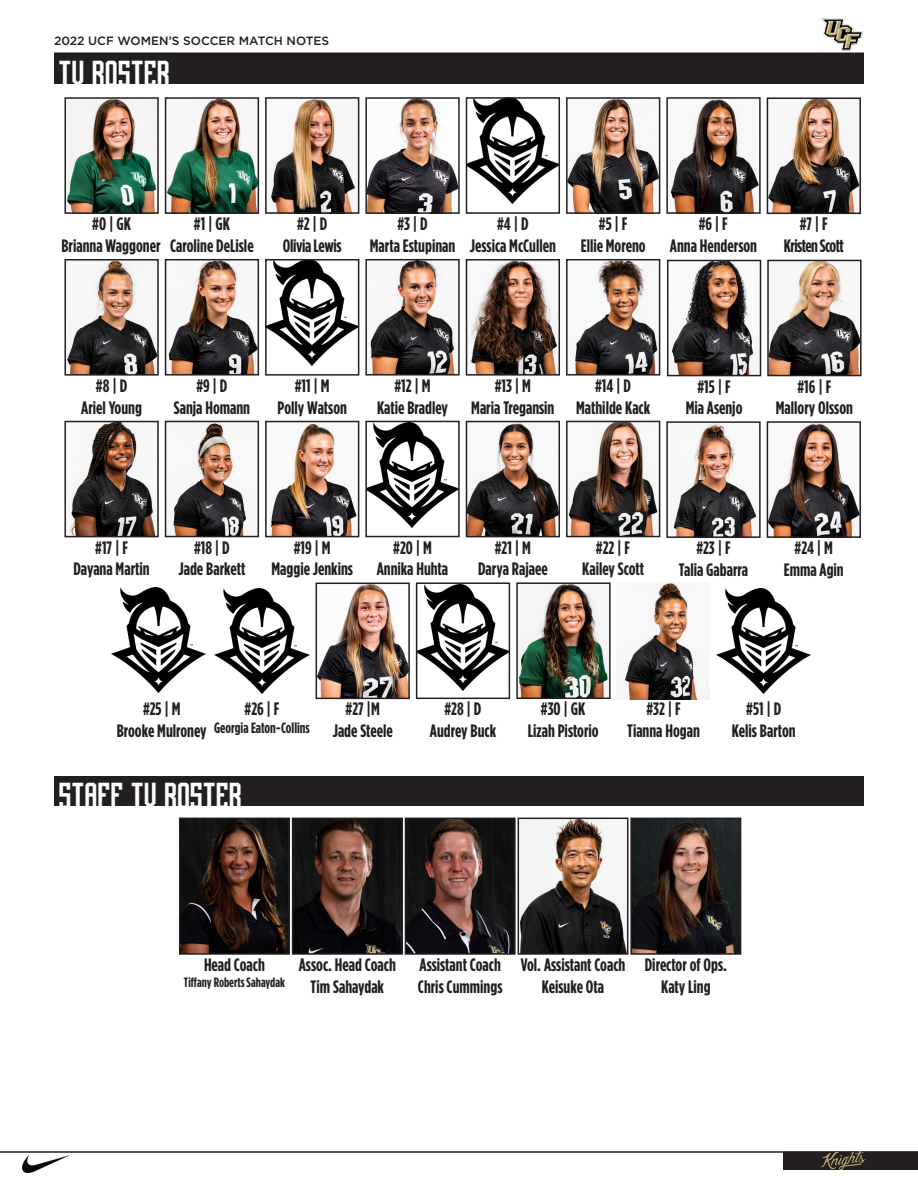
<style>
.page{position:relative;width:918px;height:1188px;background:#fff}
.page>*{position:absolute;margin:0;border:0;box-sizing:border-box;transform-origin:0 0}
.t1{font:37.5px "Knighted";color:#fff}
.t2{font:700 18px "Gotham Condensed";color:#231f20}
.t3{font:700 18px "Gotham Condensed";letter-spacing:-.03em;color:#231f20}
.t4{font:700 18px "Gotham Condensed";letter-spacing:-.02em;color:#231f20}
.t5{font:700 15px "Gotham Condensed";color:#231f20}
.t6{font:700 13.5px "Gotham Condensed";color:#231f20}
.t7{font:500 12px "Gotham";color:#231f20}
</style>
<div class="page">
<hr style="left:54px;top:52px;width:810px;height:2px;background:#231f20">
<img style="left:820px;top:18px;width:43px;height:33px">
<hr style="left:0;top:1151px;width:918px;height:2px;background:#231f20">
<div style="left:784px;top:1152px;width:133px;height:17px;background:#231f20"></div>
<div style="left:783px;top:1152px;width:135px;height:18px;border:2px solid #231f20"></div>
<img style="left:822px;top:1151px;width:44px;height:19px">
<img style="left:22px;top:1156px;width:46px;height:17px">
<div style="left:54px;top:54px;width:810px;height:30px;background:#231f20"></div>
<div style="left:54px;top:776px;width:810px;height:30px;background:#231f20"></div>
<img style="left:67px;top:100px;width:89px;height:111px">
<div style="left:64px;top:97px;width:95px;height:117px;border:2px solid #231f20"></div>
<img style="left:671px;top:263px;width:83px;height:110px">
<div style="left:667px;top:260px;width:94px;height:116px;border:2px solid #231f20"></div>
<img style="left:770px;top:100px;width:88px;height:111px">
<div style="left:767px;top:97px;width:94px;height:117px;border:2px solid #231f20"></div>
<img style="left:673px;top:424px;width:84px;height:111px">
<div style="left:666px;top:421px;width:95px;height:117px;border:2px solid #231f20"></div>
<img style="left:368px;top:100px;width:89px;height:111px">
<div style="left:365px;top:97px;width:95px;height:117px;border:2px solid #231f20"></div>
<img style="left:271px;top:424px;width:85px;height:110px">
<div style="left:265px;top:421px;width:94px;height:116px;border:2px solid #231f20"></div>
<img style="left:268px;top:262px;width:88px;height:103px">
<div style="left:265px;top:259px;width:94px;height:117px;border:2px solid #231f20"></div>
<img style="left:168px;top:100px;width:88px;height:111px">
<div style="left:165px;top:97px;width:94px;height:117px;border:2px solid #231f20"></div>
<img style="left:67px;top:424px;width:89px;height:110px">
<div style="left:64px;top:421px;width:95px;height:116px;border:2px solid #231f20"></div>
<img style="left:67px;top:262px;width:89px;height:111px">
<div style="left:64px;top:259px;width:95px;height:117px;border:2px solid #231f20"></div>
<img style="left:319px;top:586px;width:88px;height:110px">
<div style="left:316px;top:583px;width:94px;height:116px;border:2px solid #231f20"></div>
<img style="left:569px;top:100px;width:88px;height:111px">
<div style="left:566px;top:97px;width:94px;height:117px;border:2px solid #231f20"></div>
<img style="left:469px;top:424px;width:88px;height:110px">
<div style="left:466px;top:421px;width:94px;height:116px;border:2px solid #231f20"></div>
<img style="left:469px;top:262px;width:88px;height:111px">
<div style="left:466px;top:259px;width:94px;height:117px;border:2px solid #231f20"></div>
<img style="left:770px;top:263px;width:89px;height:110px">
<div style="left:767px;top:260px;width:95px;height:116px;border:2px solid #231f20"></div>
<img style="left:519px;top:585px;width:89px;height:111px">
<div style="left:516px;top:582px;width:95px;height:117px;border:2px solid #231f20"></div>
<img style="left:770px;top:424px;width:88px;height:111px">
<div style="left:767px;top:421px;width:94px;height:117px;border:2px solid #231f20"></div>
<img style="left:469px;top:100px;width:88px;height:103px">
<div style="left:466px;top:97px;width:94px;height:117px;border:2px solid #231f20"></div>
<img style="left:368px;top:424px;width:89px;height:104px">
<div style="left:365px;top:421px;width:95px;height:116px;border:2px solid #231f20"></div>
<img style="left:368px;top:262px;width:89px;height:111px">
<div style="left:365px;top:259px;width:95px;height:117px;border:2px solid #231f20"></div>
<img style="left:270px;top:100px;width:86px;height:111px">
<div style="left:265px;top:97px;width:94px;height:117px;border:2px solid #231f20"></div>
<img style="left:168px;top:424px;width:88px;height:110px">
<div style="left:165px;top:421px;width:94px;height:116px;border:2px solid #231f20"></div>
<img style="left:168px;top:262px;width:88px;height:111px">
<div style="left:165px;top:259px;width:94px;height:117px;border:2px solid #231f20"></div>
<img style="left:419px;top:585px;width:88px;height:106px">
<div style="left:416px;top:582px;width:94px;height:117px;border:2px solid #231f20"></div>
<img style="left:670px;top:100px;width:88px;height:111px">
<div style="left:666px;top:97px;width:95px;height:117px;border:2px solid #231f20"></div>
<img style="left:569px;top:424px;width:88px;height:110px">
<div style="left:566px;top:421px;width:94px;height:116px;border:2px solid #231f20"></div>
<img style="left:575px;top:262px;width:82px;height:111px">
<div style="left:566px;top:259px;width:94px;height:117px;border:2px solid #231f20"></div>
<img style="left:182px;top:821px;width:105px;height:131px">
<div style="left:179px;top:818px;width:111px;height:137px;border:2px solid #231f20"></div>
<img style="left:633px;top:821px;width:105px;height:131px">
<div style="left:630px;top:818px;width:111px;height:137px;border:2px solid #231f20"></div>
<img style="left:408px;top:821px;width:105px;height:131px">
<div style="left:405px;top:818px;width:111px;height:137px;border:2px solid #231f20"></div>
<img style="left:295px;top:821px;width:105px;height:131px">
<div style="left:292px;top:818px;width:111px;height:137px;border:2px solid #231f20"></div>
<img style="left:521px;top:821px;width:104px;height:131px">
<div style="left:518px;top:818px;width:110px;height:137px;border:2px solid #231f20"></div>
<img style="left:112px;top:588px;width:94px;height:105px">
<img style="left:215px;top:589px;width:94px;height:104px">
<img style="left:717px;top:589px;width:94px;height:104px">
<img style="left:617px;top:583px;width:93px;height:116px">
<p class="t7" style="left:54px;top:33px;width:277px">2022 UCF WOMEN’S SOCCER MATCH NOTES</p>
<p class="t1" style="left:58px;top:57px;width:113px">TV ROSTER</p>
<p class="t2" style="left:92px;top:214px;width:40px">#0 | GK</p>
<p class="t2" style="left:61px;top:235px;width:101px">Brianna Waggoner</p>
<p class="t2" style="left:194px;top:214px;width:38px">#1 | GK</p>
<p class="t2" style="left:170px;top:235px;width:85px">Caroline DeLisle</p>
<p class="t2" style="left:297px;top:214px;width:32px">#2 | D</p>
<p class="t4" style="left:283px;top:235px;width:60px">Olivia Lewis</p>
<p class="t2" style="left:397px;top:214px;width:32px">#3 | D</p>
<p class="t2" style="left:370px;top:235px;width:87px">Marta Estupinan</p>
<p class="t2" style="left:497px;top:214px;width:33px">#4 | D</p>
<p class="t2" style="left:470px;top:235px;width:88px">Jessica McCullen</p>
<p class="t2" style="left:599px;top:214px;width:30px">#5 | F</p>
<p class="t2" style="left:581px;top:235px;width:66px">Ellie Moreno</p>
<p class="t2" style="left:699px;top:214px;width:31px">#6 | F</p>
<p class="t2" style="left:670px;top:235px;width:89px">Anna Henderson</p>
<p class="t2" style="left:800px;top:214px;width:30px">#7 | F</p>
<p class="t3" style="left:784px;top:236px;width:62px">Kristen Scott</p>
<p class="t2" style="left:96px;top:376px;width:33px">#8 | D</p>
<p class="t2" style="left:81px;top:397px;width:62px">Ariel Young</p>
<p class="t2" style="left:196px;top:375px;width:33px">#9 | D</p>
<p class="t2" style="left:174px;top:397px;width:78px">Sanja Homann</p>
<p class="t2" style="left:295px;top:376px;width:36px">#11 | M</p>
<p class="t2" style="left:277px;top:397px;width:71px">Polly Watson</p>
<p class="t2" style="left:395px;top:375px;width:38px">#12 | M</p>
<p class="t2" style="left:377px;top:397px;width:72px">Katie Bradley</p>
<p class="t2" style="left:495px;top:376px;width:38px">#13 | M</p>
<p class="t2" style="left:471px;top:397px;width:85px">Maria Tregansin</p>
<p class="t2" style="left:595px;top:375px;width:38px">#14 | D</p>
<p class="t2" style="left:576px;top:397px;width:76px">Mathilde Kack</p>
<p class="t2" style="left:698px;top:376px;width:35px">#15 | F</p>
<p class="t2" style="left:686px;top:398px;width:58px">Mia Asenjo</p>
<p class="t2" style="left:798px;top:376px;width:35px">#16 | F</p>
<p class="t2" style="left:776px;top:398px;width:79px">Mallory Olsson</p>
<p class="t2" style="left:95px;top:537px;width:34px">#17 | F</p>
<p class="t2" style="left:73px;top:559px;width:78px">Dayana Martin</p>
<p class="t2" style="left:194px;top:537px;width:37px">#18 | D</p>
<p class="t2" style="left:178px;top:559px;width:68px">Jade Barkett</p>
<p class="t2" style="left:294px;top:537px;width:38px">#19 | M</p>
<p class="t2" style="left:271px;top:559px;width:83px">Maggie Jenkins</p>
<p class="t2" style="left:393px;top:537px;width:40px">#20 | M</p>
<p class="t2" style="left:377px;top:559px;width:73px">Annika Huhta</p>
<p class="t2" style="left:495px;top:537px;width:38px">#21 | M</p>
<p class="t2" style="left:478px;top:559px;width:71px">Darya Rajaee</p>
<p class="t2" style="left:596px;top:537px;width:36px">#22 | F</p>
<p class="t2" style="left:582px;top:559px;width:64px">Kailey Scott</p>
<p class="t2" style="left:696px;top:538px;width:36px">#23 | F</p>
<p class="t2" style="left:679px;top:559px;width:71px">Talia Gabarra</p>
<p class="t2" style="left:795px;top:538px;width:40px">#24 | M</p>
<p class="t2" style="left:784px;top:559px;width:61px">Emma Agin</p>
<p class="t2" style="left:143px;top:699px;width:39px">#25 | M</p>
<p class="t2" style="left:117px;top:721px;width:91px">Brooke Mulroney</p>
<p class="t2" style="left:245px;top:699px;width:36px">#26 | F</p>
<p class="t5" style="left:214px;top:720px;width:97px">Georgia Eaton-Collins</p>
<p class="t1" style="left:58px;top:779px;width:185px">STAFF TV ROSTER</p>
<p class="t2" style="left:346px;top:699px;width:36px">#27 |M</p>
<p class="t2" style="left:333px;top:721px;width:61px">Jade Steele</p>
<p class="t2" style="left:445px;top:699px;width:38px">#28 | D</p>
<p class="t2" style="left:430px;top:721px;width:68px">Audrey Buck</p>
<p class="t2" style="left:541px;top:699px;width:46px">#30 | GK</p>
<p class="t2" style="left:528px;top:721px;width:72px">Lizah Pistorio</p>
<p class="t2" style="left:646px;top:699px;width:36px">#32 | F</p>
<p class="t2" style="left:627px;top:721px;width:74px">Tianna Hogan</p>
<p class="t2" style="left:746px;top:699px;width:37px">#51 | D</p>
<p class="t2" style="left:732px;top:721px;width:65px">Kelis Barton</p>
<p class="t2" style="left:204px;top:954px;width:62px">Head Coach</p>
<p class="t6" style="left:184px;top:975px;width:102px">Tiffany Roberts Sahaydak</p>
<p class="t2" style="left:299px;top:954px;width:99px">Assoc. Head Coach</p>
<p class="t2" style="left:311px;top:976px;width:75px">Tim Sahaydak</p>
<p class="t2" style="left:420px;top:954px;width:83px">Assistant Coach</p>
<p class="t2" style="left:418px;top:976px;width:86px">Chris Cummings</p>
<p class="t2" style="left:521px;top:954px;width:106px">Vol. Assistant Coach</p>
<p class="t2" style="left:542px;top:976px;width:64px">Keisuke Ota</p>
<p class="t2" style="left:645px;top:954px;width:84px">Director of Ops.</p>
<p class="t2" style="left:661px;top:976px;width:51px">Katy Ling</p>
</div>
